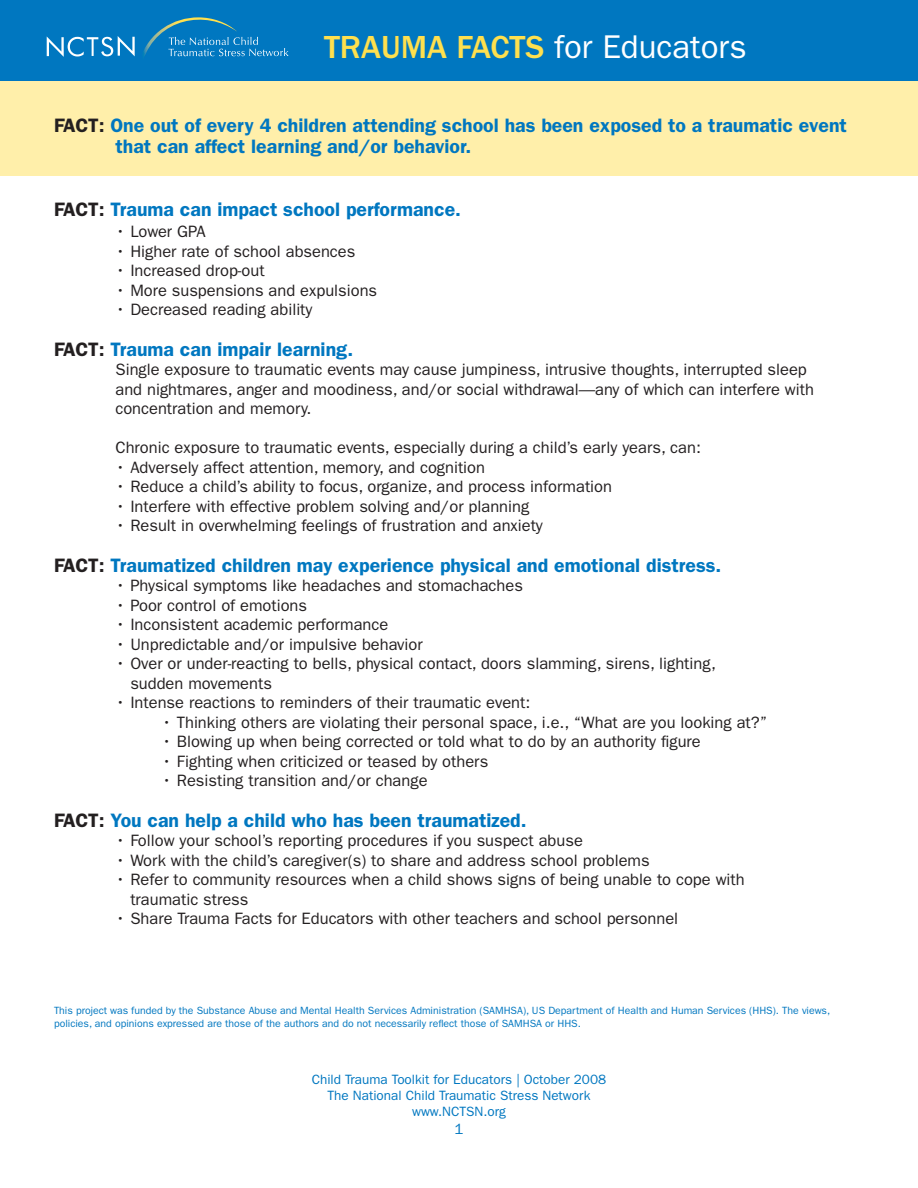
<style>
.page{position:relative;width:918px;height:1188px;background:#fff}
.page>*{position:absolute;margin:0;border:0;box-sizing:border-box;transform-origin:0 0}
.Heading_1{font:33px "ITC Franklin Gothic Std";color:#fff}
.t1{font:600 19.5px/21px "ITC Franklin Gothic Std";color:#0077c0}
.t2{font:16.5px/19.5px "ITC Franklin Gothic Std";color:#231f20}
.Page_number{font:15px "ITC Franklin Gothic Std";color:#0077c0}
.t3{font:13.5px "ITC Franklin Gothic Std";color:#0077c0}
.t4{font:10.5px/12.6px "ITC Franklin Gothic Std";color:#0077c0}
.s1{font-weight:500;color:#ffe04e}
.s2{color:#231f20}
</style>
<div class="page">
<div style="left:0;top:0;width:918px;height:81px;background:#0077c0"></div>
<svg style="left:47px;top:17px;width:242px;height:40px"></svg>
<div style="left:0;top:81px;width:918px;height:95px;background:#ffefaa"></div>
<p class="Heading_1" style="left:324px;top:27px;width:424px"><span class="s1">TRAUMA FACTS</span> for Educators</p>
<p class="t1" style="left:116px;top:115px;width:733px;text-indent:-62px"><span class="s2">FACT:</span> One out of every 4 children attending school has been exposed to a traumatic event that can affect learning and/or behavior.</p>
<p class="t1" style="left:54px;top:199px;width:409px"><span class="s2">FACT:</span> Trauma can impact school performance.</p>
<p class="t2" style="left:116px;top:222px;width:92px">• Lower GPA</p>
<p class="t2" style="left:115px;top:241px;width:241px">• Higher rate of school absences</p>
<p class="t2" style="left:115px;top:261px;width:151px">• Increased drop-out</p>
<p class="t2" style="left:115px;top:280px;width:263px">• More suspensions and expulsions</p>
<p class="t2" style="left:115px;top:300px;width:199px">• Decreased reading ability</p>
<p class="t1" style="left:54px;top:339px;width:301px"><span class="s2">FACT:</span> Trauma can impair learning.</p>
<p class="t2" style="left:115px;top:360px;width:700px">Single exposure to traumatic events may cause jumpiness, intrusive thoughts, interrupted sleep and nightmares, anger and moodiness, and/or social withdrawal—any of which can interfere with concentration and memory.</p>
<p class="t2" style="left:115px;top:438px;width:587px">Chronic exposure to traumatic events, especially during a child’s early years, can:</p>
<p class="t2" style="left:115px;top:457px;width:371px">• Adversely affect attention, memory, and cognition</p>
<p class="t2" style="left:115px;top:477px;width:498px">• Reduce a child’s ability to focus, organize, and process information</p>
<p class="t2" style="left:115px;top:496px;width:415px">• Interfere with effective problem solving and/or planning</p>
<p class="t2" style="left:115px;top:516px;width:429px">• Result in overwhelming feelings of frustration and anxiety</p>
<p class="t1" style="left:54px;top:555px;width:669px"><span class="s2">FACT:</span> Traumatized children may experience physical and emotional distress.</p>
<p class="t2" style="left:115px;top:576px;width:409px">• Physical symptoms like headaches and stomachaches</p>
<p class="t2" style="left:115px;top:595px;width:193px">• Poor control of emotions</p>
<p class="t2" style="left:115px;top:615px;width:274px">• Inconsistent academic performance</p>
<p class="t2" style="left:115px;top:634px;width:309px">• Unpredictable and/or impulsive behavior</p>
<p class="t2" style="left:130px;top:654px;width:587px;text-indent:-15px">• Over or under-reacting to bells, physical contact, doors slamming, sirens, lighting, sudden movements</p>
<p class="t2" style="left:115px;top:693px;width:416px">• Intense reactions to reminders of their traumatic event:</p>
<p class="t2" style="left:162px;top:712px;width:607px">• Thinking others are violating their personal space, i.e., “What are you looking at?”</p>
<p class="t2" style="left:162px;top:732px;width:540px">• Blowing up when being corrected or told what to do by an authority figure</p>
<p class="t2" style="left:162px;top:751px;width:328px">• Fighting when criticized or teased by others</p>
<p class="t2" style="left:162px;top:771px;width:267px">• Resisting transition and/or change</p>
<p class="t1" style="left:54px;top:810px;width:474px"><span class="s2">FACT:</span> You can help a child who has been traumatized.</p>
<p class="t2" style="left:116px;top:831px;width:469px">• Follow your school’s reporting procedures if you suspect abuse</p>
<p class="t2" style="left:115px;top:850px;width:536px">• Work with the child’s caregiver(s) to share and address school problems</p>
<p class="t2" style="left:115px;top:870px;width:631px">• Refer to community resources when a child shows signs of being unable to cope with</p>
<p class="t2" style="left:130px;top:889px;width:120px">traumatic stress</p>
<p class="t2" style="left:115px;top:909px;width:564px">• Share Trauma Facts for Educators with other teachers and school personnel</p>
<p class="t4" style="left:54px;top:1004px;width:778px">This project was funded by the Substance Abuse and Mental Health Services Administration (SAMHSA), US Department of Health and Human Services (HHS). The views, policies, and opinions expressed are those of the authors and do not necessarily reflect those of SAMHSA or HHS.</p>
<p class="t3" style="left:312px;top:1071px;width:296px">Child Trauma Toolkit for Educators | October 2008</p>
<p class="t3" style="left:328px;top:1087px;width:264px">The National Child Traumatic Stress Network</p>
<p class="t3" style="left:412px;top:1104px;width:95px">www.NCTSN.org</p>
<p class="Page_number" style="left:455px;top:1120px;width:10px">1</p>
</div>
